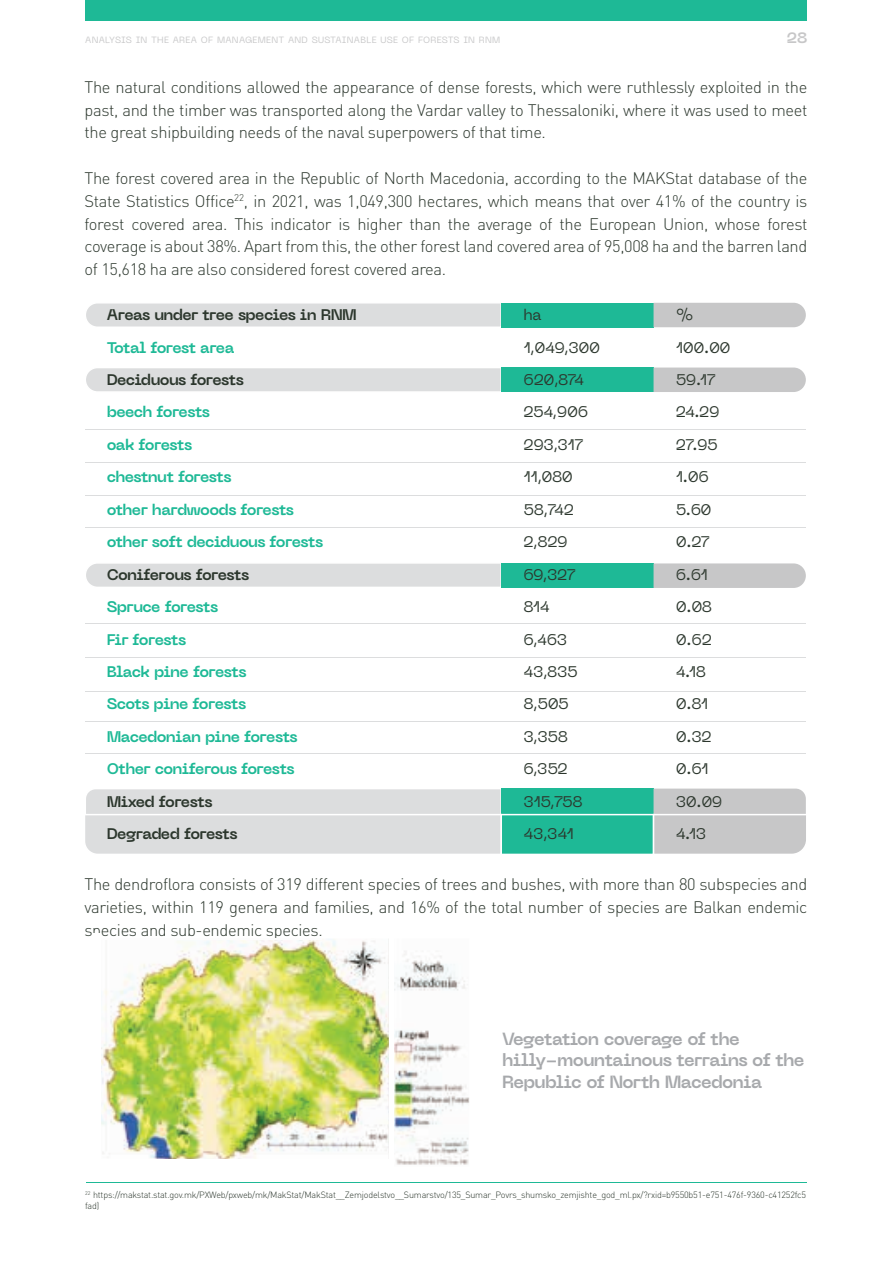
<style>
.page{position:relative;width:893px;height:1263px;background:#fff}
.page>*{position:absolute;margin:0;border:0;box-sizing:border-box;transform-origin:0 0}
.t1{font:700 17.55px/21.8px "Neue Machina";letter-spacing:-.04em;color:#a7a9ac}
.t2{font:300 16.5px/22.8px "DIN Pro";letter-spacing:-.02em;color:#2c372d;text-align:justify}
.t3{font:700 15.3px/32.4px "Neue Machina";letter-spacing:-.04em;color:#1eb996}
.t4{font:15.3px/32.4px "Neue Machina";letter-spacing:-.03em;color:#2c372d}
.t5{font:700 15.3px/32.4px "Neue Machina";letter-spacing:-.04em;color:#2c372d}
.t6{font:700 15px "Neue Machina";color:#c7c7c8}
.t7{font:300 9px/10.8px "DIN Pro";letter-spacing:-.02em;color:#2c372d}
.t8{font:9px "Neue Machina";letter-spacing:.03em;color:#c7c7c8}
</style>
<div class="page">
<div style="left:85px;top:0;width:722px;height:20px;background:#1eb996"></div>
<div style="left:86px;top:368px;width:415px;height:23px;background:#dcddde"></div>
<div style="left:501px;top:367px;width:152px;height:25px;background:#1eb996"></div>
<div style="left:653px;top:367px;width:153px;height:25px;background:#c7c7c8"></div>
<svg style="left:86px;top:563px;width:415px;height:24px;background:#dddedf"></svg>
<div style="left:501px;top:563px;width:152px;height:25px;background:#1eb996"></div>
<div style="left:653px;top:563px;width:153px;height:25px;background:#c7c7c8"></div>
<svg style="left:85px;top:788px;width:721px;height:66px;background:#b2d2cc"></svg>
<svg style="left:86px;top:303px;width:416px;height:25px;background:#dfdfe0"></svg>
<div style="left:501px;top:303px;width:152px;height:24px;background:#1eb996"></div>
<div style="left:653px;top:303px;width:153px;height:24px;background:#c7c7c8"></div>
<hr style="left:85px;top:429px;width:721px;height:1px;background:#dcddde">
<hr style="left:85px;top:462px;width:721px;height:1px;background:#dcddde">
<hr style="left:85px;top:495px;width:721px;height:1px;background:#dcddde">
<hr style="left:85px;top:528px;width:721px;height:1px;background:#dcddde">
<hr style="left:85px;top:623px;width:721px;height:1px;background:#dcddde">
<hr style="left:85px;top:657px;width:721px;height:1px;background:#dcddde">
<hr style="left:85px;top:691px;width:721px;height:1px;background:#dcddde">
<hr style="left:85px;top:721px;width:721px;height:1px;background:#dcddde">
<hr style="left:85px;top:753px;width:721px;height:1px;background:#dcddde">
<img style="left:101px;top:939px;width:368px;height:226px">
<div style="left:389px;top:934px;width:5px;height:238px;background:#fff"></div>
<div style="left:76px;top:1159px;width:313px;height:9px;background:#fff"></div>
<hr style="left:86px;top:1182px;width:721px;height:1px;background:#1eb996">
<p class="t8" style="left:85px;top:34px;width:416px">ANALYSIS IN THE AREA OF MANAGEMENT AND SUSTAINABLE USE OF FORESTS IN RNM</p>
<p class="t6" style="left:787px;top:28px;width:22px">28</p>
<p class="t2" style="left:84px;top:74px;width:724px">The natural conditions allowed the appearance of dense forests, which were ruthlessly exploited in the past, and the timber was transported along the Vardar valley to Thessaloniki, where it was used to meet the great shipbuilding needs of the naval superpowers of that time.</p>
<p class="t2" style="left:84px;top:165px;width:724px">The forest covered area in the Republic of North Macedonia, according to the MAKStat database of the State Statistics Office<sup>22</sup>, in 2021, was 1,049,300 hectares, which means that over 41% of the country is forest covered area. This indicator is higher than the average of the European Union, whose forest coverage is about 38%. Apart from this, the other forest land covered area of 95,008 ha and the barren land of 15,618 ha are also considered forest covered area.</p>
<p class="t5" style="left:107px;top:299px;width:252px">Areas under tree species in RNM</p>
<p class="t3" style="left:107px;top:331px;width:129px">Total forest area</p>
<p class="t5" style="left:107px;top:364px;width:139px">Deciduous forests</p>
<p class="t3" style="left:107px;top:396px;width:218px">beech forests<br>oak forests<br>chestnut forests<br>other hardwoods forests other soft deciduous forests</p>
<p class="t5" style="left:107px;top:558px;width:144px">Coniferous forests</p>
<p class="t3" style="left:107px;top:591px;width:192px">Spruce forests<br>Fir forests<br>Black pine forests<br>Scots pine forests<br>Macedonian pine forests<br>Other coniferous forests</p>
<p class="t5" style="left:107px;top:785px;width:132px">Mixed forests<br>Degraded forests</p>
<p class="t4" style="left:524px;top:298px;width:78px">ha<br>1,049,300<br>620,874<br>254,906<br>293,317<br>11,080<br>58,742<br>2,829<br>69,327<br>814<br>6,463<br>43,835<br>8,505<br>3,358<br>6,352<br>315,758<br>43,341</p>
<p class="t4" style="left:676px;top:298px;width:56px">%<br>100.00<br>59.17<br>24.29<br>27.95<br>1.06<br>5.60<br>0.27<br>6.61<br>0.08<br>0.62<br>4.18<br>0.81<br>0.32<br>0.61<br>30.09<br>4.13</p>
<p class="t2" style="left:84px;top:871px;width:724px">The dendroflora consists of 319 different species of trees and bushes, with more than 80 subspecies and varieties, within 119 genera and families, and 16% of the total number of species are Balkan endemic species and sub-endemic species.</p>
<p class="t1" style="left:502px;top:1028px;width:304px">Vegetation coverage of the hilly-mountainous terrains of the<br>Republic of North Macedonia</p>
<p class="t7" style="left:85px;top:1188px;width:722px"><sup>22</sup> https://makstat.stat.gov.mk/PXWeb/pxweb/mk/MakStat/MakStat__Zemjodelstvo__Sumarstvo/135_Sumar_Povrs_shumsko_zemjishte_god_ml.px/?rxid=b9550b51-e751-476f-9360-c41252fc5 fad)</p>
</div>
